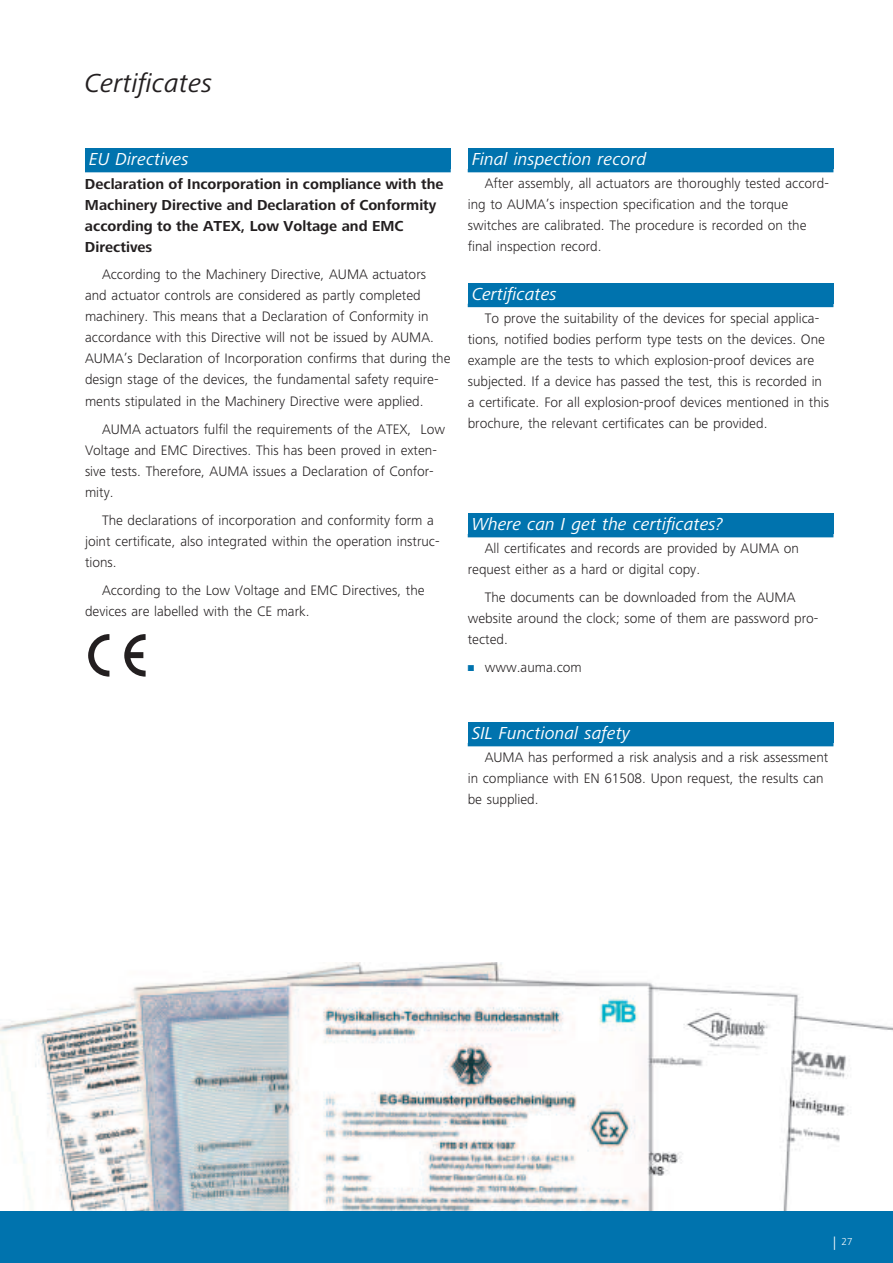
<style>
.page{position:relative;width:893px;height:1263px;background:#fff}
.page>*{position:absolute;margin:0;border:0;box-sizing:border-box;transform-origin:0 0}
.t1{font:italic 27px "Frutiger Next LT";color:#231f20}
.t2{font:italic 18px "Frutiger Next LT";color:#fff}
.t3{font:700 15px/21px "Frutiger Next LT";color:#231f20}
.t4{font:300 14.25px/21px "Frutiger Next LT";color:#231f20}
.t5{font:300 10.5px "Frutiger Next LT";color:#fff}
.s1{color:#0073ae}
.s2{font-size:13.5px}
</style>
<div class="page">
<img style="left:0;top:962px;width:893px;height:250px">
<div style="left:0;top:1212px;width:893px;height:51px;background:#0073ae"></div>
<div style="left:85px;top:148px;width:366px;height:21px;background:#0073ae"></div>
<hr style="left:85px;top:169px;width:366px;height:3px;background:#0073ae">
<div style="left:468px;top:148px;width:365px;height:21px;background:#0073ae"></div>
<hr style="left:468px;top:169px;width:365px;height:3px;background:#0073ae">
<div style="left:468px;top:283px;width:365px;height:21px;background:#0073ae"></div>
<hr style="left:468px;top:304px;width:365px;height:3px;background:#0073ae">
<div style="left:468px;top:513px;width:365px;height:21px;background:#0073ae"></div>
<hr style="left:468px;top:534px;width:365px;height:3px;background:#0073ae">
<svg style="left:88px;top:634px;width:58px;height:43px"></svg>
<div style="left:468px;top:722px;width:365px;height:21px;background:#0073ae"></div>
<hr style="left:468px;top:743px;width:365px;height:3px;background:#0073ae">
<h1 class="t1" style="left:85px;top:73px;width:129px">Certificates</h1>
<p class="t2" style="left:89px;top:152px;width:101px">EU Directives</p>
<p class="t3" style="left:85px;top:175px;width:360px">Declaration of Incorporation in compliance with the Machinery Directive and Declaration of Conformity according to the ATEX, Low Voltage and EMC Directives</p>
<p class="t4" style="left:85px;top:265px;width:367px;text-indent:17px">According to the Machinery Directive, AUMA actuators and actuator controls are considered as partly completed machinery. This means that a Declaration of Conformity in accordance with this Directive will not be issued by AUMA.<br>AUMA’s Declaration of Incorporation confirms that during the design stage of the devices, the fundamental safety require&shy;ments stipulated in the Machinery Directive were applied.</p>
<p class="t4" style="left:85px;top:420px;width:362px;text-indent:17px">AUMA actuators fulfil the requirements of the ATEX, Low Voltage and EMC Directives. This has been proved in exten&shy;sive tests. Therefore, AUMA issues a Declaration of Confor&shy;mity.</p>
<p class="t4" style="left:85px;top:511px;width:356px;text-indent:17px">The declarations of incorporation and conformity form a joint certificate, also integrated within the operation instruc&shy;tions.</p>
<p class="t4" style="left:85px;top:581px;width:341px;text-indent:17px">According to the Low Voltage and EMC Directives, the devices are labelled with the CE mark.</p>
<p class="t2" style="left:472px;top:152px;width:176px">Final inspection record</p>
<p class="t4" style="left:468px;top:174px;width:363px;text-indent:17px">After assembly, all actuators are thoroughly tested accord&shy;ing to AUMA’s inspection specification and the torque switches are calibrated. The procedure is recorded on the final inspection record.</p>
<p class="t2" style="left:472px;top:287px;width:86px">Certificates</p>
<p class="t4" style="left:468px;top:309px;width:363px;text-indent:17px">To prove the suitability of the devices for special applica&shy;tions, notified bodies perform type tests on the devices. One example are the tests to which explosion-proof devices are subjected. If a device has passed the test, this is recorded in a certificate. For all explosion-proof devices mentioned in this brochure, the relevant certificates can be provided.</p>
<p class="t2" style="left:472px;top:517px;width:253px">Where can I get the certificates?</p>
<p class="t4" style="left:468px;top:539px;width:333px;text-indent:17px">All certificates and records are provided by AUMA on request either as a hard or digital copy.</p>
<p class="t4" style="left:468px;top:588px;width:352px;text-indent:17px">The documents can be downloaded from the AUMA website around the clock; some of them are password pro&shy;tected.</p>
<p class="t4" style="left:468px;top:658px;width:116px"><span class="s1">■</span> www.auma.com</p>
<p class="t2" style="left:472px;top:726px;width:160px">SIL Functional safety</p>
<p class="t4" style="left:468px;top:748px;width:362px;text-indent:17px">AUMA has performed a risk analysis and a risk assessment in compliance with EN 61508. Upon request, the results can be supplied.</p>
<p class="t5" style="left:833px;top:1238px;width:21px"><span class="s2">|</span> 27</p>
</div>
